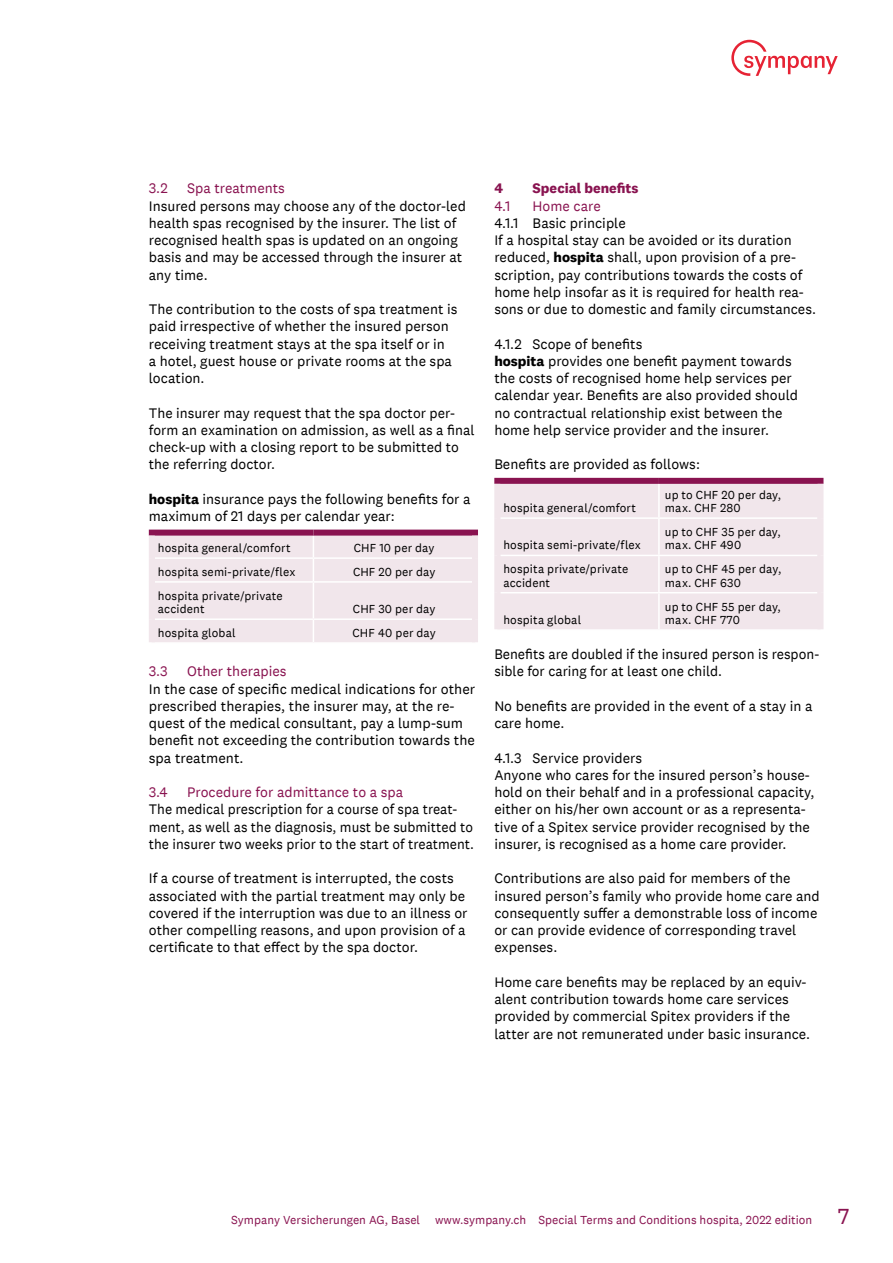
<style>
.page{position:relative;width:893px;height:1263px;background:#fff}
.page>*{position:absolute;margin:0;border:0;box-sizing:border-box;transform-origin:0 0}
.t1{font:14.25px/17.2px "National 2";color:#000}
.t2{font:14.25px "National 2";color:#891350}
.t3{font:700 14.25px "National 2";color:#891350}
.t4{font:12px/13.5px "National 2";letter-spacing:.01em;color:#000}
.t5{font:12px "National 2";color:#891350}
.s1{font-weight:700}
.s2{font-size:22.5px}
</style>
<div class="page">
<svg style="left:731px;top:40px;width:107px;height:36px"></svg>
<div style="left:155px;top:536px;width:317px;height:106px;background:#f1e6eb"></div>
<div style="left:149px;top:530px;width:164px;height:6px;background:#891350"></div>
<div style="left:313px;top:530px;width:165px;height:6px;background:#891350"></div>
<div style="left:149px;top:536px;width:6px;height:22px;background:#f1e6eb"></div>
<div style="left:472px;top:536px;width:6px;height:22px;background:#f1e6eb"></div>
<div style="left:149px;top:558px;width:6px;height:24px;background:#f1e6eb"></div>
<div style="left:472px;top:558px;width:6px;height:24px;background:#f1e6eb"></div>
<div style="left:149px;top:582px;width:6px;height:37px;background:#f1e6eb"></div>
<div style="left:472px;top:582px;width:6px;height:37px;background:#f1e6eb"></div>
<div style="left:149px;top:619px;width:6px;height:23px;background:#f1e6eb"></div>
<div style="left:472px;top:619px;width:6px;height:23px;background:#f1e6eb"></div>
<div style="left:500px;top:484px;width:317px;height:145px;background:#f1e6eb"></div>
<hr style="left:658px;top:484px;width:2px;height:33px;background:#fff">
<hr style="left:500px;top:517px;width:159px;height:2px;background:#fff">
<hr style="left:659px;top:517px;width:158px;height:2px;background:#fff">
<hr style="left:658px;top:519px;width:2px;height:36px;background:#fff">
<hr style="left:500px;top:555px;width:159px;height:1px;background:#fff">
<hr style="left:659px;top:555px;width:158px;height:1px;background:#fff">
<hr style="left:658px;top:556px;width:2px;height:36px;background:#fff">
<hr style="left:500px;top:592px;width:159px;height:1px;background:#fff">
<hr style="left:659px;top:592px;width:158px;height:1px;background:#fff">
<hr style="left:658px;top:593px;width:2px;height:36px;background:#fff">
<div style="left:494px;top:478px;width:165px;height:6px;background:#891350"></div>
<div style="left:659px;top:478px;width:164px;height:6px;background:#891350"></div>
<div style="left:494px;top:484px;width:6px;height:34px;background:#f1e6eb"></div>
<div style="left:817px;top:484px;width:6px;height:34px;background:#f1e6eb"></div>
<div style="left:494px;top:518px;width:6px;height:37px;background:#f1e6eb"></div>
<div style="left:817px;top:518px;width:6px;height:37px;background:#f1e6eb"></div>
<div style="left:494px;top:555px;width:6px;height:38px;background:#f1e6eb"></div>
<div style="left:817px;top:555px;width:6px;height:38px;background:#f1e6eb"></div>
<div style="left:494px;top:593px;width:6px;height:36px;background:#f1e6eb"></div>
<div style="left:817px;top:593px;width:6px;height:36px;background:#f1e6eb"></div>
<p class="t2" style="left:149px;top:180px;width:20px">3.2</p>
<p class="t2" style="left:187px;top:180px;width:99px">Spa treatments</p>
<p class="t1" style="left:149px;top:197px;width:319px">Insured persons may choose any of the doctor-led health spas recognised by the insurer. The list of recognised health spas is updated on an ongoing basis and may be accessed through the insurer at any time.</p>
<p class="t1" style="left:149px;top:300px;width:310px">The contribution to the costs of spa treatment is paid irrespective of whether the insured person receiving treatment stays at the spa itself or in<br>a hotel, guest house or private rooms at the spa location.</p>
<p class="t1" style="left:149px;top:404px;width:327px">The insurer may request that the spa doctor per&shy;form an examination on admission, as well as a final check-up with a closing report to be submitted to the referring doctor.</p>
<p class="t1" style="left:149px;top:490px;width:323px"><span class="s1">hospita</span> insurance pays the following benefits for a maximum of 21 days per calendar year:</p>
<p class="t4" style="left:158px;top:541px;width:134px">hospita general/comfort</p>
<p class="t4" style="left:354px;top:541px;width:82px">CHF 10 per day</p>
<p class="t4" style="left:158px;top:565px;width:139px">hospita semi-private/flex</p>
<p class="t4" style="left:353px;top:565px;width:84px">CHF 20 per day</p>
<p class="t4" style="left:158px;top:589px;width:126px">hospita private/private accident</p>
<p class="t4" style="left:353px;top:602px;width:84px">CHF 30 per day</p>
<p class="t4" style="left:158px;top:626px;width:79px">hospita global</p>
<p class="t4" style="left:353px;top:626px;width:85px">CHF 40 per day</p>
<p class="t2" style="left:149px;top:663px;width:20px">3.3</p>
<p class="t2" style="left:187px;top:663px;width:101px">Other therapies</p>
<p class="t1" style="left:149px;top:680px;width:328px">In the case of specific medical indications for other prescribed therapies, the insurer may, at the re&shy;quest of the medical consultant, pay a lump-sum benefit not exceeding the contribution towards the spa treatment.</p>
<p class="t2" style="left:149px;top:784px;width:21px">3.4</p>
<p class="t2" style="left:187px;top:784px;width:218px">Procedure for admittance to a spa</p>
<p class="t1" style="left:149px;top:801px;width:327px">The medical prescription for a course of spa treat&shy;ment, as well as the diagnosis, must be submitted to the insurer two weeks prior to the start of treatment.</p>
<p class="t1" style="left:149px;top:870px;width:320px">If a course of treatment is interrupted, the costs associated with the partial treatment may only be covered if the interruption was due to an illness or other compelling reasons, and upon provision of a certificate to that effect by the spa doctor.</p>
<p class="t3" style="left:494px;top:180px;width:10px">4</p>
<p class="t3" style="left:533px;top:180px;width:107px">Special benefits</p>
<p class="t2" style="left:494px;top:197px;width:18px">4.1</p>
<p class="t2" style="left:533px;top:197px;width:70px">Home care</p>
<p class="t1" style="left:494px;top:214px;width:323px">4.1.1 Basic principle<br>If a hospital stay can be avoided or its duration reduced, <span class="s1">hospita</span> shall, upon provision of a pre&shy;scription, pay contributions towards the costs of home help insofar as it is required for health rea&shy;sons or due to domestic and family circumstances.</p>
<p class="t1" style="left:494px;top:335px;width:305px">4.1.2 Scope of benefits<br><span class="s1">hospita</span> provides one benefit payment towards the costs of recognised home help services per calendar year. Benefits are also provided should no contractual relationship exist between the home help service provider and the insurer.</p>
<p class="t1" style="left:494px;top:456px;width:207px">Benefits are provided as follows:</p>
<p class="t4" style="left:503px;top:501px;width:134px">hospita general/comfort</p>
<p class="t4" style="left:665px;top:488px;width:118px">up to CHF 20 per day, max. CHF 280</p>
<p class="t4" style="left:503px;top:538px;width:139px">hospita semi-private/flex</p>
<p class="t4" style="left:665px;top:525px;width:117px">up to CHF 35 per day, max. CHF 490</p>
<p class="t4" style="left:503px;top:562px;width:126px">hospita private/private accident</p>
<p class="t4" style="left:665px;top:562px;width:118px">up to CHF 45 per day, max. CHF 630</p>
<p class="t4" style="left:503px;top:613px;width:79px">hospita global</p>
<p class="t4" style="left:665px;top:600px;width:118px">up to CHF 55 per day, max. CHF 770</p>
<p class="t1" style="left:494px;top:645px;width:326px">Benefits are doubled if the insured person is respon&shy;sible for caring for at least one child.</p>
<p class="t1" style="left:494px;top:697px;width:320px">No benefits are provided in the event of a stay in a care home.</p>
<p class="t1" style="left:494px;top:749px;width:322px">4.1.3 Service providers<br>Anyone who cares for the insured person’s house&shy;hold on their behalf and in a professional capacity, either on his/her own account or as a representa&shy;tive of a Spitex service provider recognised by the insurer, is recognised as a home care provider.</p>
<p class="t1" style="left:494px;top:870px;width:327px">Contributions are also paid for members of the insured person’s family who provide home care and consequently suffer a demonstrable loss of income or can provide evidence of corresponding travel expenses.</p>
<p class="t1" style="left:494px;top:973px;width:317px">Home care benefits may be replaced by an equiv&shy;alent contribution towards home care services provided by commercial Spitex providers if the latter are not remunerated under basic insurance.</p>
<p class="t5" style="left:231px;top:1212px;width:190px">Sympany Versicherungen AG, Basel</p>
<p class="t5" style="left:435px;top:1212px;width:416px">www.sympany.ch Special Terms and Conditions hospita, 2022 edition <span class="s2">7</span></p>
</div>
